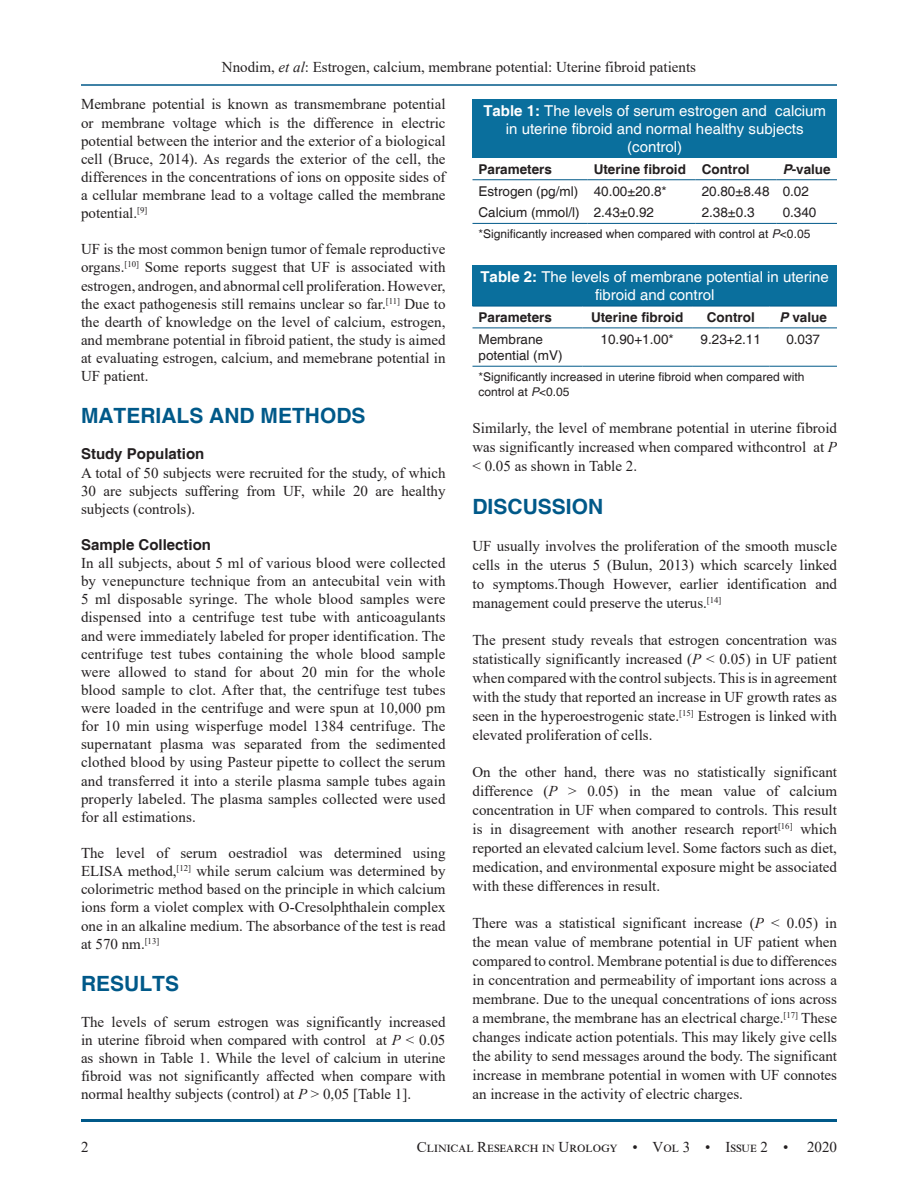
<style>
.page{position:relative;width:918px;height:1188px;background:#fff}
.page>*{position:absolute;margin:0;border:0;box-sizing:border-box;transform-origin:0 0}
.t1{font:700 21px "Helvetica";color:#005989}
.TX{font:15px/18.1px "Times New Roman";color:#231f20;text-align:justify}
.TT{font:15px/18px "Helvetica";color:#fff;text-align:center}
.t2{font:700 15px "Helvetica";color:#231f20}
.TBL{font:13.5px/16.5px "Helvetica";color:#231f20}
.TCH{font:700 13.5px "Helvetica";color:#231f20}
.TB{font:13.5px "Helvetica";color:#231f20}
.TFN{font:12px/15px "Helvetica";color:#231f20}
.s1{font-style:italic}
.s2{font-weight:700}
</style>
<div class="page">
<hr style="left:81px;top:84px;width:756px;height:2px;background:#005989">
<hr style="left:81px;top:1119px;width:756px;height:3px;background:#005989">
<div style="left:472px;top:265px;width:365px;height:41px;background:#0a6f9d"></div>
<hr style="left:472px;top:366px;width:110px;height:1px;background:#005989">
<hr style="left:582px;top:366px;width:110px;height:1px;background:#005989">
<hr style="left:692px;top:366px;width:77px;height:1px;background:#005989">
<hr style="left:770px;top:366px;width:67px;height:1px;background:#005989">
<hr style="left:472px;top:306px;width:110px;height:1px;background:#005989">
<hr style="left:582px;top:306px;width:110px;height:1px;background:#005989">
<hr style="left:692px;top:306px;width:77px;height:1px;background:#005989">
<hr style="left:770px;top:306px;width:67px;height:1px;background:#005989">
<hr style="left:472px;top:328px;width:110px;height:1px;background:#005989">
<hr style="left:582px;top:328px;width:110px;height:1px;background:#005989">
<hr style="left:692px;top:328px;width:77px;height:1px;background:#005989">
<hr style="left:770px;top:328px;width:67px;height:1px;background:#005989">
<div style="left:472px;top:99px;width:365px;height:59px;background:#0a6f9d"></div>
<hr style="left:472px;top:223px;width:116px;height:1px;background:#005989">
<hr style="left:588px;top:223px;width:108px;height:1px;background:#005989">
<hr style="left:696px;top:223px;width:81px;height:1px;background:#005989">
<hr style="left:777px;top:223px;width:60px;height:1px;background:#005989">
<hr style="left:472px;top:179px;width:116px;height:1px;background:#005989">
<hr style="left:588px;top:179px;width:108px;height:1px;background:#005989">
<hr style="left:696px;top:179px;width:81px;height:1px;background:#005989">
<hr style="left:777px;top:179px;width:60px;height:1px;background:#005989">
<p class="TX" style="left:222px;top:57px;width:476px">Nnodim, <span class="s1">et al</span>: Estrogen, calcium, membrane potential: Uterine fibroid patients</p>
<p class="TX" style="left:81px;top:95px;width:366px">Membrane potential is known as transmembrane potential or membrane voltage which is the difference in electric potential between the interior and the exterior of a biological cell (Bruce, 2014). As regards the exterior of the cell, the differences in the concentrations of ions on opposite sides of a cellular membrane lead to a voltage called the membrane potential.<sup>[9]</sup></p>
<p class="TX" style="left:81px;top:240px;width:366px">UF is the most common benign tumor of female reproductive organs.<sup>[10]</sup> Some reports suggest that UF is associated with estrogen, androgen, and abnormal cell proliferation. However, the exact pathogenesis still remains unclear so far.<sup>[11]</sup> Due to the dearth of knowledge on the level of calcium, estrogen, and membrane potential in fibroid patient, the study is aimed at evaluating estrogen, calcium, and memebrane potential in UF patient.</p>
<h1 class="t1" style="left:81px;top:403px;width:286px">MATERIALS AND METHODS</h1>
<h2 class="t2" style="left:81px;top:445px;width:125px">Study Population</h2>
<p class="TX" style="left:81px;top:463px;width:366px">A total of 50 subjects were recruited for the study, of which 30 are subjects suffering from UF, while 20 are healthy subjects (controls).</p>
<h2 class="t2" style="left:81px;top:536px;width:132px">Sample Collection</h2>
<p class="TX" style="left:81px;top:554px;width:366px">In all subjects, about 5 ml of various blood were collected by venepuncture technique from an antecubital vein with 5 ml disposable syringe. The whole blood samples were dispensed into a centrifuge test tube with anticoagulants and were immediately labeled for proper identification. The centrifuge test tubes containing the whole blood sample were allowed to stand for about 20 min for the whole blood sample to clot. After that, the centrifuge test tubes were loaded in the centrifuge and were spun at 10,000 pm for 10 min using wisperfuge model 1384 centrifuge. The supernatant plasma was separated from the sedimented clothed blood by using Pasteur pipette to collect the serum and transferred it into a sterile plasma sample tubes again properly labeled. The plasma samples collected were used for all estimations.</p>
<p class="TX" style="left:81px;top:843px;width:366px">The level of serum oestradiol was determined using ELISA method,<sup>[12]</sup> while serum calcium was determined by colorimetric method based on the principle in which calcium ions form a violet complex with O-Cresolphthalein complex one in an alkaline medium. The absorbance of the test is read at 570 nm.<sup>[13]</sup></p>
<h1 class="t1" style="left:81px;top:971px;width:100px">RESULTS</h1>
<p class="TX" style="left:81px;top:1012px;width:366px">The levels of serum estrogen was significantly increased in uterine fibroid when compared with control at <span class="s1">P</span> &lt; 0.05 as shown in Table 1. While the level of calcium in uterine fibroid was not significantly affected when compare with normal healthy subjects (control) at <span class="s1">P</span> &gt; 0,05 [Table 1].</p>
<p class="TT" style="left:483px;top:102px;width:344px"><span class="s2">Table 1:</span> The levels of serum estrogen and calcium in uterine fibroid and normal healthy subjects (control)</p>
<p class="TCH" style="left:478px;top:161px;width:75px">Parameters</p>
<p class="TCH" style="left:594px;top:161px;width:94px">Uterine fibroid</p>
<p class="TCH" style="left:702px;top:161px;width:49px">Control</p>
<p class="TCH" style="left:783px;top:161px;width:50px"><span class="s1">P</span>-value</p>
<p class="TB" style="left:478px;top:183px;width:101px">Estrogen (pg/ml)</p>
<p class="TB" style="left:594px;top:183px;width:75px">40.00±20.8*</p>
<p class="TB" style="left:702px;top:183px;width:69px">20.80±8.48</p>
<p class="TB" style="left:783px;top:183px;width:28px">0.02</p>
<p class="TBL" style="left:478px;top:205px;width:103px">Calcium (mmol/l)</p>
<p class="TBL" style="left:594px;top:205px;width:62px">2.43±0.92</p>
<p class="TBL" style="left:702px;top:205px;width:54px">2.38±0.3</p>
<p class="TBL" style="left:783px;top:205px;width:35px">0.340</p>
<p class="TFN" style="left:478px;top:227px;width:333px">*Significantly increased when compared with control at <span class="s1">P</span>&lt;0.05</p>
<p class="TT" style="left:480px;top:268px;width:350px"><span class="s2">Table 2:</span> The levels of membrane potential in uterine fibroid and control</p>
<p class="TCH" style="left:478px;top:309px;width:75px">Parameters</p>
<p class="TCH" style="left:591px;top:309px;width:94px">Uterine fibroid</p>
<p class="TCH" style="left:707px;top:309px;width:49px">Control</p>
<p class="TCH" style="left:780px;top:309px;width:49px"><span class="s1">P</span> value</p>
<p class="TBL" style="left:478px;top:331px;width:86px">Membrane potential (mV)</p>
<p class="TBL" style="left:601px;top:331px;width:75px">10.90+1.00*</p>
<p class="TBL" style="left:701px;top:331px;width:62px">9.23+2.11</p>
<p class="TBL" style="left:786px;top:331px;width:35px">0.037</p>
<p class="TFN" style="left:478px;top:370px;width:328px">*Significantly increased in uterine fibroid when compared with control at <span class="s1">P</span>&lt;0.05</p>
<p class="TX" style="left:472px;top:418px;width:366px;line-height:19px">Similarly, the level of membrane potential in uterine fibroid was significantly increased when compared withcontrol at <span class="s1">P </span>&lt; 0.05 as shown in Table 2.</p>
<h1 class="t1" style="left:472px;top:494px;width:132px">DISCUSSION</h1>
<p class="TX" style="left:472px;top:536px;width:366px;line-height:19px">UF usually involves the proliferation of the smooth muscle cells in the uterus 5 (Bulun, 2013) which scarcely linked to symptoms.Though However, earlier identification and management could preserve the uterus.<sup>[14]</sup></p>
<p class="TX" style="left:472px;top:630px;width:366px;line-height:19px">The present study reveals that estrogen concentration was statistically significantly increased (<span class="s1">P</span> &lt; 0.05) in UF patient when compared with the control subjects. This is in agreement with the study that reported an increase in UF growth rates as seen in the hyperoestrogenic state.<sup>[15]</sup> Estrogen is linked with elevated proliferation of cells.</p>
<p class="TX" style="left:472px;top:762px;width:366px;line-height:19px">On the other hand, there was no statistically significant difference (<span class="s1">P</span> &gt; 0.05) in the mean value of calcium concentration in UF when compared to controls. This result is in disagreement with another research report<sup>[16]</sup> which reported an elevated calcium level. Some factors such as diet, medication, and environmental exposure might be associated with these differences in result.</p>
<p class="TX" style="left:472px;top:913px;width:366px;line-height:19px">There was a statistical significant increase (<span class="s1">P</span> &lt; 0.05) in the mean value of membrane potential in UF patient when compared to control. Membrane potential is due to differences in concentration and permeability of important ions across a membrane. Due to the unequal concentrations of ions across a membrane, the membrane has an electrical charge.<sup>[17]</sup> These changes indicate action potentials. This may likely give cells the ability to send messages around the body. The significant increase in membrane potential in women with UF connotes an increase in the activity of electric charges.</p>
<p class="TX" style="left:81px;top:1137px;width:9px">2</p>
<p class="TX" style="left:417px;top:1137px;width:373px">Clinical Research in Urology • Vol 3 • Issue 2 •</p>
<p class="TX" style="left:807px;top:1137px;width:31px">2020</p>
</div>
